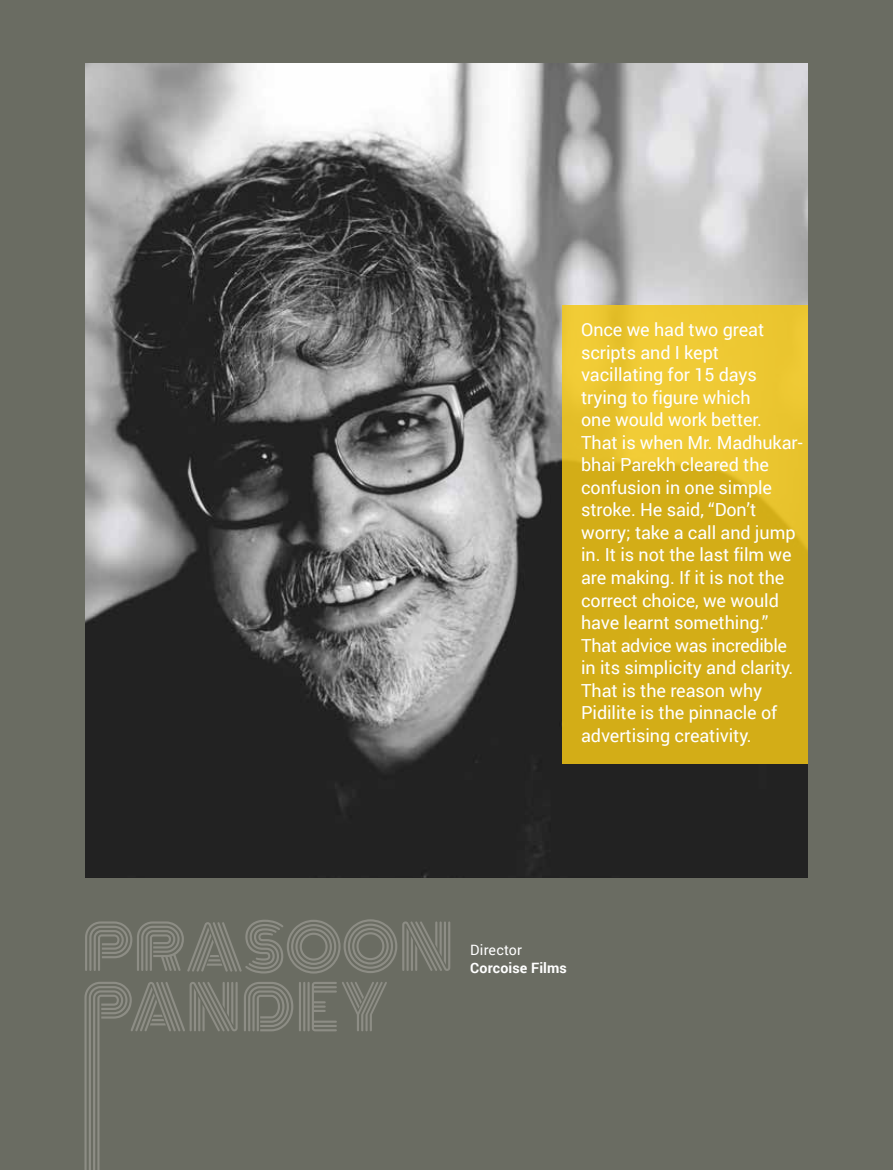
<style>
.page{position:relative;width:893px;height:1170px;background:#fff}
.page>*{position:absolute;margin:0;border:0;box-sizing:border-box;transform-origin:0 0}
.t1{font:18px/22.5px "Roboto";letter-spacing:-.005em;color:#fff}
.t2{font:700 14.25px "Roboto";letter-spacing:.01em;color:#fff}
.t3{font:14.25px "Roboto";letter-spacing:.015em;color:#fff}
</style>
<div class="page">
<div style="left:0;top:0;width:893px;height:1169px;background:#6a6c62"></div>
<img style="left:85px;top:64px;width:723px;height:813px">
<svg style="left:562px;top:305px;width:246px;height:458px;background:#dcb620"></svg>
<hr style="left:299px;top:981px;width:2px;height:50px;background:#8d8d85">
<hr style="left:303px;top:981px;width:2px;height:50px;background:#8d8d85">
<hr style="left:307px;top:981px;width:3px;height:50px;background:#8d8d85">
<svg style="left:312px;top:982px;width:75px;height:49px"></svg>
<svg style="left:244px;top:982px;width:49px;height:49px"></svg>
<svg style="left:84px;top:982px;width:154px;height:187px"></svg>
<svg style="left:85px;top:919px;width:365px;height:54px"></svg>
<p class="t1" style="left:581px;top:318px;width:223px">Once we had two great scripts and I kept vacillating for 15 days trying to figure which<br>one would work better.<br>That is when Mr. Madhukar&shy;bhai Parekh cleared the confusion in one simple stroke. He said, “Don’t worry; take a call and jump in. It is not the last film we are making. If it is not the correct choice, we would have learnt something.”<br>That advice was incredible in its simplicity and clarity.<br>That is the reason why<br>Pidilite is the pinnacle of advertising creativity.</p>
<p class="t3" style="left:470px;top:939px;width:53px">Director</p>
<p class="t2" style="left:470px;top:957px;width:98px">Corcoise Films</p>
</div>
